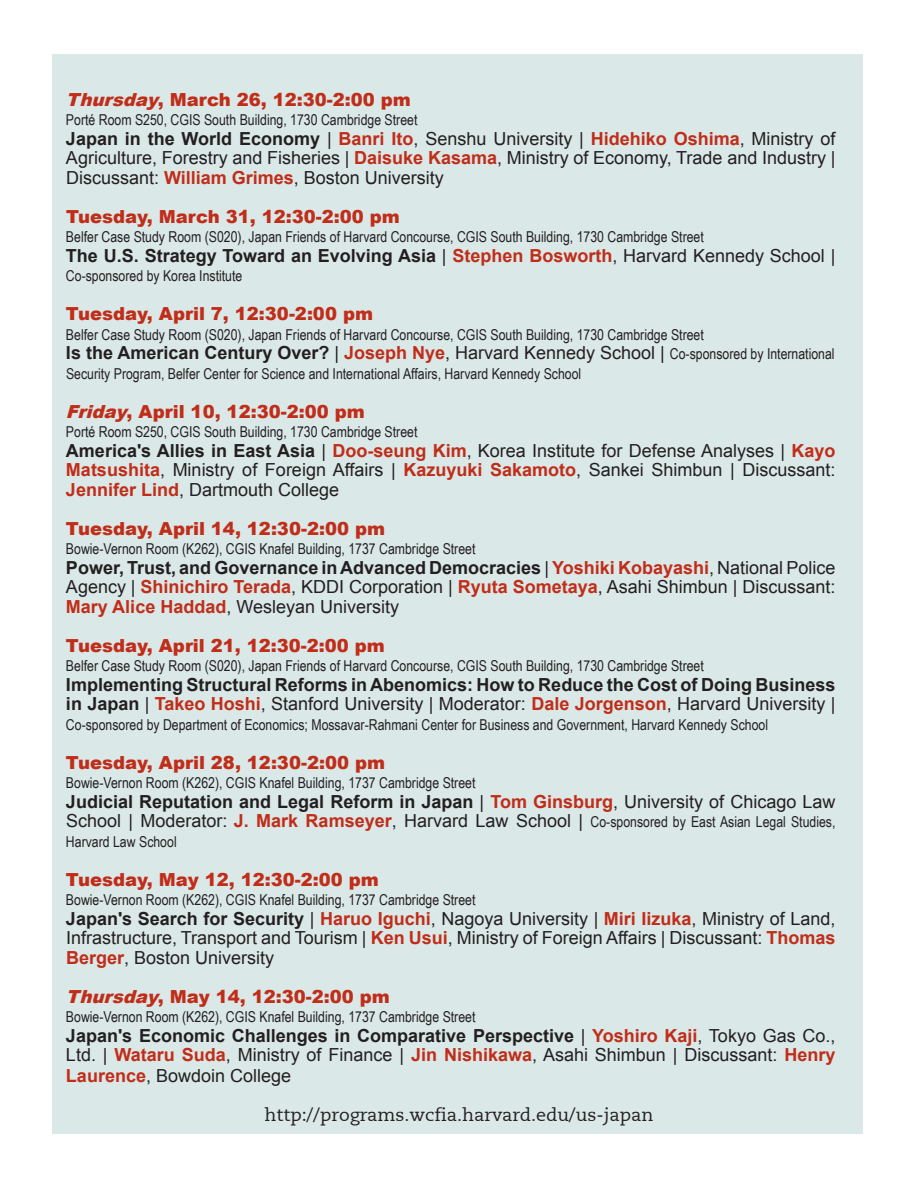
<style>
.page{position:relative;width:918px;height:1188px;background:#fff}
.page>*{position:absolute;margin:0;border:0;box-sizing:border-box;transform-origin:0 0}
.t1{font:18px/19.5px "Arial";color:#231f20;text-align:justify}
.t2{font:700 18px/19.5px "Arial";color:#231f20}
.t3{font:900 18px "Arial";color:#c02d19}
.t4{font:18px "Caecilia";color:#231f20}
.t5{font:15px/19.5px "Arial Narrow";color:#231f20}
.s1{font-style:italic}
.s2{font-weight:700}
.s3{font-weight:700;color:#c02d19}
.s4{font-weight:400}
.s5{color:#c02d19}
.s6{font-family:"Arial";font-weight:700;font-size:18px}
.s7{font-family:"Arial";font-size:18px}
.s8{font-family:"Arial";font-weight:700;font-size:18px;color:#c02d19}
</style>
<div class="page">
<div style="left:52px;top:54px;width:810px;height:1080px;background:#dbe8e8"></div>
<p class="t3" style="left:66px;top:86px;width:346px"><span class="s1">Thursday</span>, March 26, 12:30-2:00 pm</p>
<p class="t5" style="left:66px;top:110px;width:353px">Porté Room S250, CGIS South Building, 1730 Cambridge Street</p>
<p class="t1" style="left:66px;top:129px;width:771px"><span class="s2">Japan in the World Economy</span> | <span class="s3">Banri Ito</span>, Senshu University | <span class="s3">Hidehiko Oshima</span>, Ministry of Agriculture, Forestry and Fisheries | <span class="s3">Daisuke Kasama</span>, Ministry of Economy, Trade and Industry | Discussant: <span class="s3">William Grimes</span>, Boston University</p>
<p class="t3" style="left:66px;top:203px;width:335px">Tuesday, March 31, 12:30-2:00 pm</p>
<p class="t5" style="left:66px;top:227px;width:639px">Belfer Case Study Room (S020), Japan Friends of Harvard Concourse, CGIS South Building, 1730 Cambridge Street</p>
<p class="t2" style="left:66px;top:246px;width:771px">The U.S. Strategy Toward an Evolving Asia <span class="s4">|</span> <span class="s5">Stephen Bosworth</span><span class="s4">, Harvard Kennedy School |</span></p>
<p class="t5" style="left:66px;top:266px;width:178px">Co-sponsored by Korea Institute</p>
<p class="t3" style="left:66px;top:301px;width:309px">Tuesday, April 7, 12:30-2:00 pm</p>
<p class="t5" style="left:66px;top:324px;width:770px">Belfer Case Study Room (S020), Japan Friends of Harvard Concourse, CGIS South Building, 1730 Cambridge Street<br><span class="s6">Is the American Century Over?</span> <span class="s7">|</span> <span class="s8">Joseph Nye</span><span class="s7">, Harvard Kennedy School |</span> Co-sponsored by International<br>Security Program, Belfer Center for Science and International Affairs, Harvard Kennedy School</p>
<p class="t3" style="left:66px;top:398px;width:300px"><span class="s1">Friday</span>, April 10, 12:30-2:00 pm</p>
<p class="t5" style="left:66px;top:422px;width:353px">Porté Room S250, CGIS South Building, 1730 Cambridge Street</p>
<p class="t1" style="left:66px;top:441px;width:771px"><span class="s2">America's Allies in East Asia</span> | <span class="s3">Doo-seung Kim</span>, Korea Institute for Defense Analyses | <span class="s3">Kayo Matsushita</span>, Ministry of Foreign Affairs | <span class="s3">Kazuyuki Sakamoto</span>, Sankei Shimbun | Discussant:<br><span class="s3">Jennifer Lind</span>, Dartmouth College</p>
<p class="t3" style="left:66px;top:515px;width:321px">Tuesday, April 14, 12:30-2:00 pm</p>
<p class="t5" style="left:66px;top:539px;width:411px">Bowie-Vernon Room (K262), CGIS Knafel Building, 1737 Cambridge Street</p>
<p class="t1" style="left:66px;top:558px;width:771px"><span class="s2">Power, Trust, and Governance in Advanced Democracies</span> | <span class="s3">Yoshiki Kobayashi</span>, National Police Agency | <span class="s3">Shinichiro Terada</span>, KDDI Corporation | <span class="s3">Ryuta Sometaya</span>, Asahi Shimbun | Discussant:<br><span class="s3">Mary Alice Haddad</span>, Wesleyan University</p>
<p class="t3" style="left:66px;top:632px;width:321px">Tuesday, April 21, 12:30-2:00 pm</p>
<p class="t5" style="left:66px;top:656px;width:639px">Belfer Case Study Room (S020), Japan Friends of Harvard Concourse, CGIS South Building, 1730 Cambridge Street</p>
<p class="t2" style="left:66px;top:675px;width:771px">Implementing Structural Reforms in Abenomics: How to Reduce the Cost of Doing Business in Japan <span class="s4">|</span> <span class="s5">Takeo Hoshi</span><span class="s4">, Stanford University | Moderator:</span> <span class="s5">Dale Jorgenson</span><span class="s4">, Harvard University |</span></p>
<p class="t5" style="left:66px;top:714px;width:704px">Co-sponsored by Department of Economics; Mossavar-Rahmani Center for Business and Government, Harvard Kennedy School</p>
<p class="t3" style="left:66px;top:749px;width:321px">Tuesday, April 28, 12:30-2:00 pm</p>
<p class="t5" style="left:66px;top:773px;width:411px">Bowie-Vernon Room (K262), CGIS Knafel Building, 1737 Cambridge Street</p>
<p class="t2" style="left:66px;top:792px;width:771px">Judicial Reputation and Legal Reform in Japan <span class="s4">|</span> <span class="s5">Tom Ginsburg</span><span class="s4">, University of Chicago Law</span></p>
<p class="t5" style="left:66px;top:812px;width:771px"><span class="s7">School | Moderator:</span> <span class="s8">J. Mark Ramseyer</span><span class="s7">, Harvard Law School |</span> Co-sponsored by East Asian Legal Studies,<br>Harvard Law School</p>
<p class="t3" style="left:66px;top:866px;width:314px">Tuesday, May 12, 12:30-2:00 pm</p>
<p class="t5" style="left:66px;top:890px;width:411px">Bowie-Vernon Room (K262), CGIS Knafel Building, 1737 Cambridge Street</p>
<p class="t1" style="left:66px;top:909px;width:771px"><span class="s2">Japan's Search for Security</span> | <span class="s3">Haruo Iguchi</span>, Nagoya University | <span class="s3">Miri Iizuka</span>, Ministry of Land, Infrastructure, Transport and Tourism | <span class="s3">Ken Usui</span>, Ministry of Foreign Affairs | Discussant: <span class="s3">Thomas Berger</span>, Boston University</p>
<p class="t3" style="left:66px;top:983px;width:325px"><span class="s1">Thursday</span>, May 14, 12:30-2:00 pm</p>
<p class="t5" style="left:66px;top:1007px;width:411px">Bowie-Vernon Room (K262), CGIS Knafel Building, 1737 Cambridge Street</p>
<p class="t1" style="left:66px;top:1026px;width:771px"><span class="s2">Japan's Economic Challenges in Comparative Perspective</span> | <span class="s3">Yoshiro Kaji</span>, Tokyo Gas Co., Ltd. | <span class="s3">Wataru Suda</span>, Ministry of Finance | <span class="s3">Jin Nishikawa</span>, Asahi Shimbun | Discussant: <span class="s3">Henry Laurence</span>, Bowdoin College</p>
<p class="t4" style="left:265px;top:1104px;width:390px">http://programs.wcfia.harvard.edu/us-japan</p>
</div>
